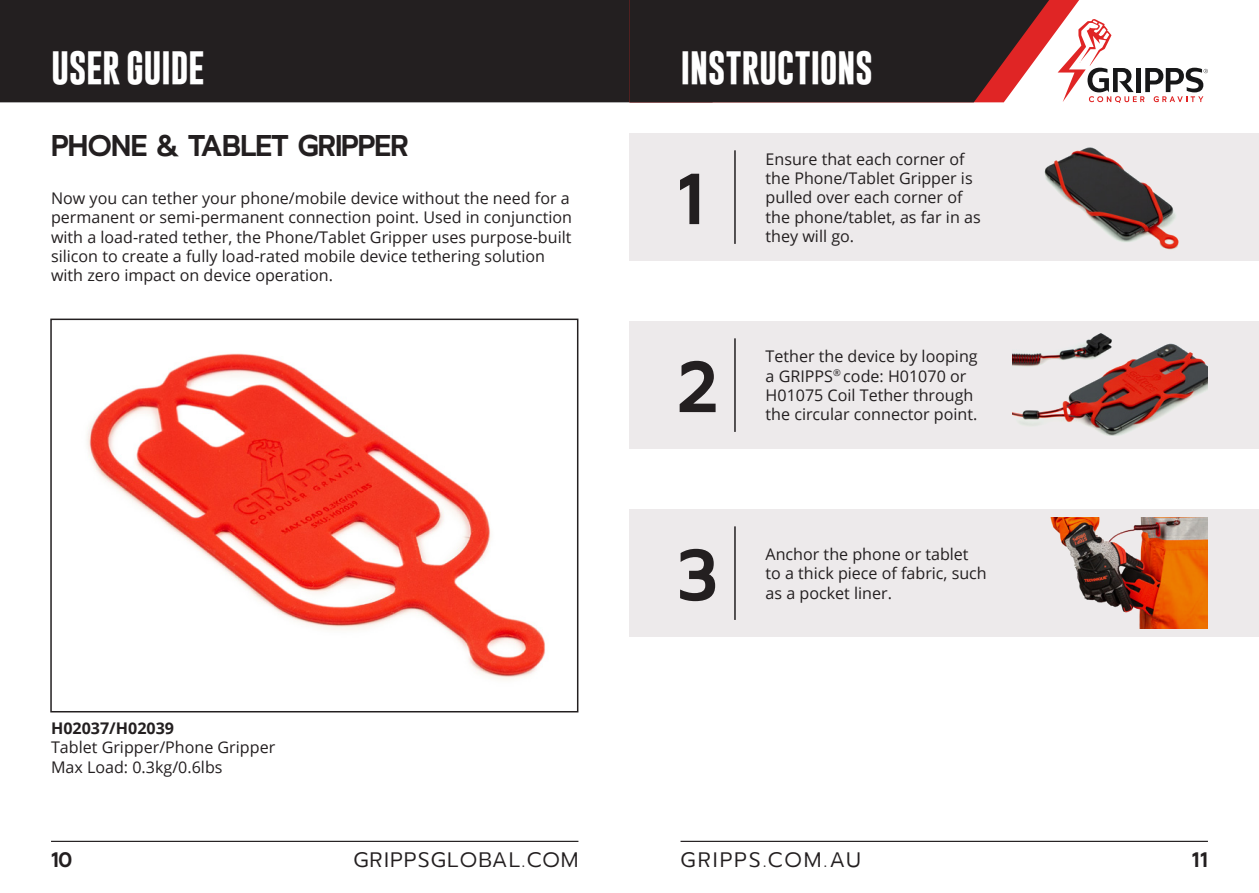
<style>
.page{position:relative;width:1259px;height:893px;background:#fff}
.page>*{position:absolute;margin:0;border:0;box-sizing:border-box;transform-origin:0 0}
.t1{font:700 72px "Metzler";color:#231f20}
.t2{font:700 33.9px "Gobold";letter-spacing:-.015em;color:#fff}
.t3{font:700 30px "Metzler";letter-spacing:-.04em;color:#231f20}
.t4{font:300 21px "Metzler";letter-spacing:.06em;color:#231f20}
.t5{font:300 21px "Metzler";letter-spacing:.09em;color:#231f20}
.t6{font:700 21px "Metzler";color:#231f20}
.Instruction_Copy{font:16.2px/19.2px "Open Sans";color:#231f20}
.Instruction_Copy-2{font:700 16.2px "Open Sans";color:#231f20}
</style>
<div class="page">
<hr style="left:680px;top:841px;width:528px;height:1px;background:#231f20">
<hr style="left:51px;top:841px;width:527px;height:1px;background:#231f20">
<div style="left:0;top:0;width:629px;height:102px;background:#231f20"></div>
<svg style="left:629px;top:0;width:450px;height:102px;fill:#231f20"></svg>
<svg style="left:1057px;top:19px;width:151px;height:84px"></svg>
<svg style="left:50px;top:318px;width:529px;height:395px"></svg>
<div style="left:629px;top:509px;width:630px;height:128px;background:#edeaeb"></div>
<img style="left:1050px;top:518px;width:158px;height:110px">
<hr style="left:734px;top:526px;width:1px;height:94px;background:#231f20">
<div style="left:629px;top:321px;width:630px;height:128px;background:#edeaeb"></div>
<img style="left:1012px;top:333px;width:195px;height:103px">
<hr style="left:734px;top:338px;width:1px;height:94px;background:#231f20">
<div style="left:629px;top:133px;width:630px;height:128px;background:#edeaeb"></div>
<img style="left:1044px;top:147px;width:135px;height:103px">
<hr style="left:734px;top:150px;width:1px;height:94px;background:#231f20">
<h2 class="t2" style="left:51px;top:46px;width:155px">USER GUIDE</h2>
<h2 class="t2" style="left:680px;top:46px;width:194px">INSTRUCTIONS</h2>
<p class="t3" style="left:51px;top:128px;width:359px">PHONE &amp; TABLET GRIPPER</p>
<p class="Instruction_Copy" style="left:51px;top:188px;width:522px">Now you can tether your phone/mobile device without the need for a permanent or semi-permanent connection point. Used in conjunction with a load-rated tether, the Phone/Tablet Gripper uses purpose-built silicon to create a fully load-rated mobile device tethering solution with zero impact on device operation.</p>
<p class="Instruction_Copy-2" style="left:51px;top:717px;width:125px">H02037/H02039</p>
<p class="Instruction_Copy" style="left:51px;top:737px;width:226px">Tablet Gripper/Phone Gripper</p>
<p class="Instruction_Copy" style="left:51px;top:757px;width:173px">Max Load: 0.3kg/0.6lbs</p>
<p class="t1" style="left:677px;top:158px;width:28px">1</p>
<p class="Instruction_Copy" style="left:765px;top:149px;width:217px">Ensure that each corner of the Phone/Tablet Gripper is pulled over each corner of the phone/tablet, as far in as they will go.</p>
<p class="t1" style="left:677px;top:346px;width:43px">2</p>
<p class="Instruction_Copy" style="left:765px;top:346px;width:214px">Tether the device by looping a GRIPPS<sup>®</sup> code: H01070 or<br>H01075 Coil Tether through the circular connector point.</p>
<p class="t1" style="left:677px;top:534px;width:43px">3</p>
<p class="Instruction_Copy" style="left:765px;top:544px;width:223px">Anchor the phone or tablet to a thick piece of fabric, such as a pocket liner.</p>
<p class="t6" style="left:51px;top:848px;width:23px">10</p>
<p class="t4" style="left:353px;top:848px;width:227px">GRIPPSGLOBAL.COM</p>
<p class="t5" style="left:680px;top:848px;width:182px">GRIPPS.COM.AU</p>
<p class="t6" style="left:1192px;top:848px;width:18px">11</p>
</div>
